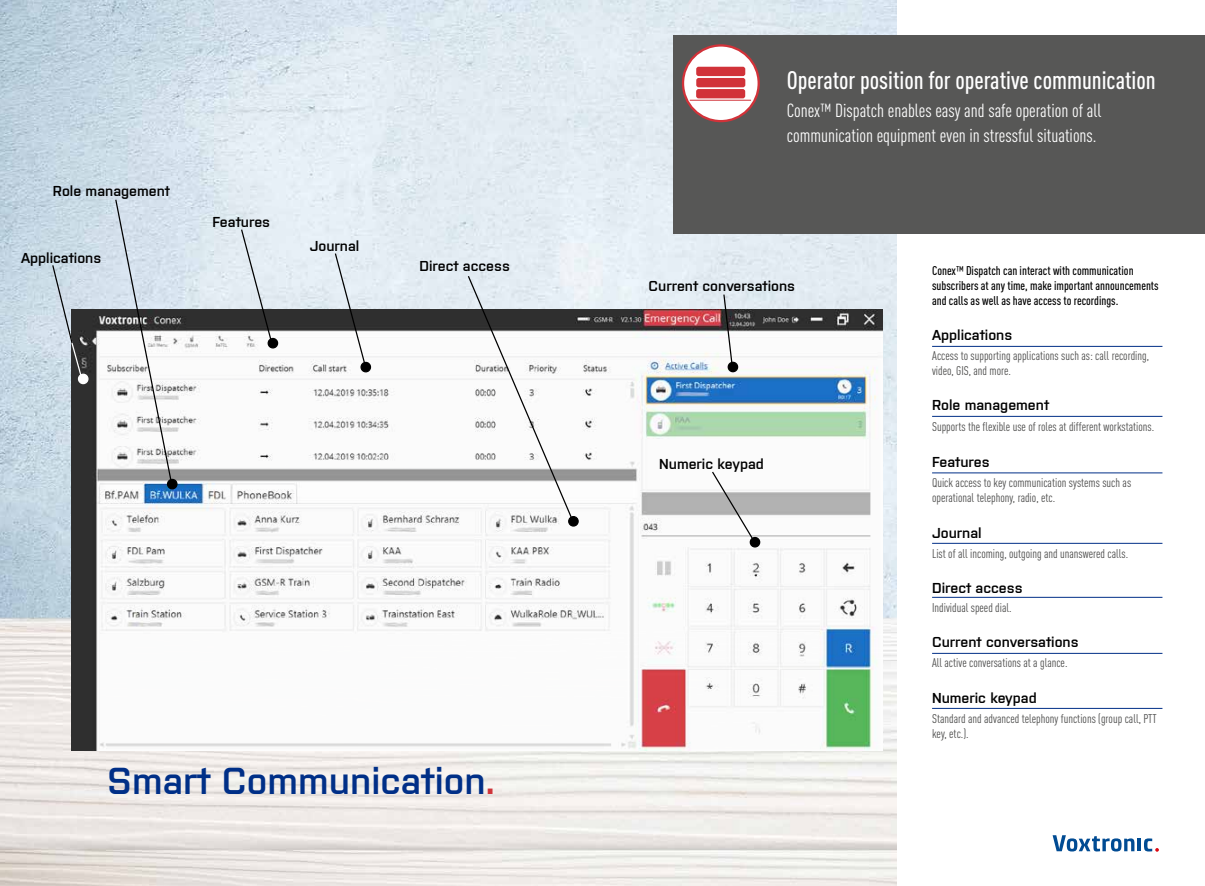
<style>
.page{position:relative;width:1205px;height:886px;background:#fff}
.page>*{position:absolute;margin:0;border:0;box-sizing:border-box;transform-origin:0 0}
.t1{font:600 37.5px "Purista";color:#002f87}
.t2{font:500 condensed 25px "DIN Pro";color:#fff}
.t3{font:condensed 18.75px/25px "DIN Pro";color:#fff}
.t4{font:600 14.38px "Purista";color:#000}
.t5{font:condensed 12.5px/15px "DIN Pro";color:#4a4a49}
.t6{font:500 condensed 12.5px/15px "DIN Pro";color:#000}
.s1{color:#cf3339}
</style>
<div class="page">
<img style="left:0;top:0;width:896px;height:886px">
<div style="left:673px;top:35px;width:532px;height:199px;background:#575756"></div>
<hr style="left:932px;top:346px;width:230px;height:1px;background:#002f87">
<hr style="left:932px;top:416px;width:230px;height:1px;background:#002f87">
<hr style="left:932px;top:472px;width:230px;height:1px;background:#002f87">
<hr style="left:932px;top:543px;width:230px;height:1px;background:#002f87">
<svg style="left:682px;top:44px;width:78px;height:78px"></svg>
<div style="left:696px;top:89px;width:49px;height:9px;background:#d13239;border-radius:2px"></div>
<div style="left:696px;top:78px;width:49px;height:9px;background:#d13239;border-radius:2px"></div>
<div style="left:696px;top:67px;width:49px;height:9px;background:#d13239;border-radius:2px"></div>
<hr style="left:690px;top:100px;width:61px;height:1px;background:#d13239">
<svg style="left:1052px;top:835px;width:82px;height:16px"></svg>
<hr style="left:1137px;top:839px;width:4px;height:12px;background:#004b93">
<svg style="left:1144px;top:838px;width:15px;height:14px"></svg>
<img style="left:71px;top:310px;width:811px;height:440px">
<svg style="left:240px;top:228px;width:33px;height:117px;background:#bcc2c6"></svg>
<div style="left:268px;top:338px;width:10px;height:10px;background:#000;border-radius:50%"></div>
<div style="left:268px;top:338px;width:10px;height:10px;border:1px solid #000;border-radius:50%"></div>
<svg style="left:722px;top:293px;width:12px;height:75px"></svg>
<div style="left:728px;top:362px;width:9px;height:10px;background:#000;border-radius:50%"></div>
<div style="left:727px;top:362px;width:11px;height:10px;border:1px solid #000;border-radius:50%"></div>
<svg style="left:334px;top:252px;width:33px;height:116px"></svg>
<div style="left:361px;top:362px;width:9px;height:10px;background:#000;border-radius:50%"></div>
<div style="left:360px;top:362px;width:11px;height:10px;border:1px solid #000;border-radius:50%"></div>
<svg style="left:711px;top:470px;width:45px;height:74px"></svg>
<div style="left:750px;top:537px;width:10px;height:10px;background:#000;border-radius:50%"></div>
<div style="left:750px;top:537px;width:10px;height:10px;border:1px solid #000;border-radius:50%"></div>
<svg style="left:467px;top:275px;width:107px;height:248px"></svg>
<div style="left:569px;top:517px;width:9px;height:9px;background:#000;border-radius:50%"></div>
<div style="left:568px;top:516px;width:11px;height:11px;border:1px solid #000;border-radius:50%"></div>
<div style="left:79px;top:374px;width:9px;height:10px;background:#fff;border-radius:50%"></div>
<div style="left:78px;top:374px;width:11px;height:10px;border:1px solid #fff;border-radius:50%"></div>
<svg style="left:51px;top:264px;width:33px;height:119px;background:#a8b3bb"></svg>
<svg style="left:114px;top:198px;width:59px;height:287px"></svg>
<div style="left:168px;top:479px;width:9px;height:10px;background:#000;border-radius:50%"></div>
<div style="left:167px;top:479px;width:11px;height:10px;border:1px solid #000;border-radius:50%"></div>
<hr style="left:932px;top:708px;width:230px;height:1px;background:#002f87">
<hr style="left:932px;top:653px;width:230px;height:1px;background:#002f87">
<hr style="left:932px;top:597px;width:230px;height:1px;background:#002f87">
<p class="t4" style="left:53px;top:180px;width:119px">Role management</p>
<p class="t4" style="left:21px;top:247px;width:82px">Applications</p>
<p class="t4" style="left:212px;top:211px;width:59px">Features</p>
<p class="t4" style="left:310px;top:235px;width:51px">Journal</p>
<p class="t4" style="left:419px;top:256px;width:92px">Direct access</p>
<h1 class="t1" style="left:107px;top:753px;width:389px">Smart Communication<span class="s1">.</span></h1>
<h2 class="t2" style="left:787px;top:61px;width:370px">Operator position for operative communication</h2>
<h3 class="t3" style="left:787px;top:97px;width:316px">Conex™ Dispatch enables easy and safe operation of all communication equipment even in stressful situations.</h3>
<p class="t4" style="left:648px;top:276px;width:148px">Current conversations</p>
<p class="t4" style="left:659px;top:453px;width:106px">Numeric keypad</p>
<p class="t6" style="left:932px;top:262px;width:228px">Conex™ Dispatch can interact with communication subscribers at any time, make important announcements and calls as well as have access to recordings.</p>
<p class="t4" style="left:932px;top:324px;width:82px">Applications</p>
<p class="t5" style="left:932px;top:347px;width:218px">Access to supporting applications such as: call recording, video, GIS, and more.</p>
<p class="t4" style="left:932px;top:395px;width:119px">Role management</p>
<p class="t5" style="left:932px;top:418px;width:224px">Supports the flexible use of roles at different workstations.</p>
<p class="t4" style="left:932px;top:452px;width:59px">Features</p>
<p class="t5" style="left:932px;top:475px;width:201px">Quick access to key communication systems such as operational telephony, radio, etc.</p>
<p class="t4" style="left:932px;top:522px;width:51px">Journal</p>
<p class="t5" style="left:932px;top:545px;width:198px">List of all incoming, outgoing and unanswered calls.</p>
<p class="t4" style="left:932px;top:578px;width:92px">Direct access</p>
<p class="t5" style="left:932px;top:599px;width:81px">Individual speed dial.</p>
<p class="t4" style="left:932px;top:631px;width:148px">Current conversations</p>
<p class="t5" style="left:932px;top:654px;width:137px">All active conversations at a glance.</p>
<p class="t4" style="left:932px;top:687px;width:106px">Numeric keypad</p>
<p class="t5" style="left:932px;top:710px;width:226px">Standard and advanced telephony functions (group call, PTT key, etc.).</p>
</div>
